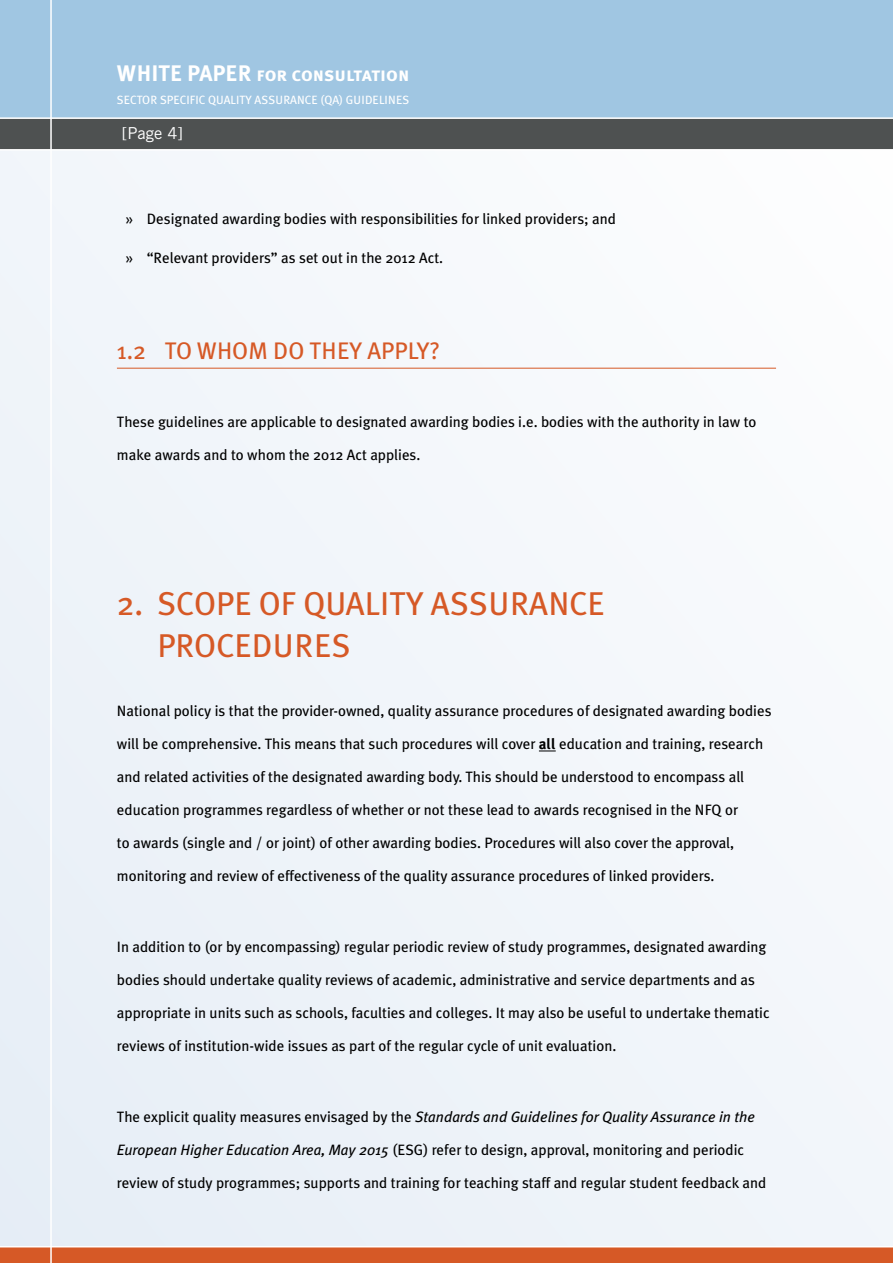
<style>
.page{position:relative;width:893px;height:1263px;background:#fff}
.page>*{position:absolute;margin:0;border:0;box-sizing:border-box;transform-origin:0 0}
.t1{font:33px/42px "Meta Plus";color:#d65926}
.t2{font:24px "Meta Plus";color:#d65926}
.t3{font:19.5px "Meta Plus Bold Caps";color:#fff}
.t4{font:16.5px "Trade Gothic";color:#fff}
.t5{font:15px "Meta Plus";color:#000}
.t6{font:italic 15px "Meta Plus";color:#000}
.t7{font:12px "Meta Plus";letter-spacing:.005em;color:#fff}
.s1{font-size:22.5px}
.s2{font-weight:700}
.s3{font-style:normal}
.s4{font-style:italic}
</style>
<div class="page">
<div style="left:0;top:133px;width:893px;height:1130px;background:#f1f5fa"></div>
<div style="left:0;top:0;width:893px;height:128px;background:#a0c6e2"></div>
<svg style="left:0;top:117px;width:893px;height:34px"></svg>
<svg style="left:0;top:1246px;width:893px;height:17px"></svg>
<hr style="left:50px;top:0;width:2px;height:1263px;background:#fff">
<hr style="left:117px;top:368px;width:659px;height:1px;background:#d65926">
<svg style="left:539px;top:751px;width:17px;height:1px"></svg>
<h3 class="t3" style="left:117px;top:63px;width:294px"><span class="s1">WHITE PAPER</span> for consultation</h3>
<p class="t7" style="left:117px;top:93px;width:294px">SECTOR SPECIFIC QUALITY ASSURANCE (QA) GUIDELINES</p>
<p class="t4" style="left:122px;top:124px;width:62px">[Page 4]</p>
<p class="t5" style="left:125px;top:211px;width:492px">» Designated awarding bodies with responsibilities for linked providers; and</p>
<p class="t5" style="left:125px;top:249px;width:319px">» “Relevant providers” as set out in the 2012 Act.</p>
<h2 class="t2" style="left:117px;top:337px;width:325px">1.2 TO WHOM DO THEY APPLY?</h2>
<p class="t5" style="left:117px;top:413px;width:641px">These guidelines are applicable to designated awarding bodies i.e. bodies with the authority in law to</p>
<p class="t5" style="left:117px;top:446px;width:305px">make awards and to whom the 2012 Act applies.</p>
<h1 class="t1" style="left:157px;top:582px;width:449px;text-indent:-40px">2. SCOPE OF QUALITY ASSURANCE<br>PROCEDURES</h1>
<p class="t5" style="left:117px;top:702px;width:656px">National policy is that the provider-owned, quality assurance procedures of designated awarding bodies</p>
<p class="t5" style="left:117px;top:735px;width:648px">will be comprehensive. This means that such procedures will cover <span class="s2">all</span> education and training, research</p>
<p class="t5" style="left:117px;top:768px;width:629px">and related activities of the designated awarding body. This should be understood to encompass all</p>
<p class="t5" style="left:117px;top:801px;width:623px">education programmes regardless of whether or not these lead to awards recognised in the NFQ or</p>
<p class="t5" style="left:117px;top:834px;width:619px">to awards (single and / or joint) of other awarding bodies. Procedures will also cover the approval,</p>
<p class="t5" style="left:117px;top:867px;width:599px">monitoring and review of effectiveness of the quality assurance procedures of linked providers.</p>
<p class="t5" style="left:117px;top:938px;width:651px">In addition to (or by encompassing) regular periodic review of study programmes, designated awarding</p>
<p class="t5" style="left:117px;top:971px;width:640px">bodies should undertake quality reviews of academic, administrative and service departments and as</p>
<p class="t5" style="left:117px;top:1004px;width:654px">appropriate in units such as schools, faculties and colleges. It may also be useful to undertake thematic</p>
<p class="t5" style="left:117px;top:1037px;width:501px">reviews of institution-wide issues as part of the regular cycle of unit evaluation.</p>
<p class="t6" style="left:117px;top:1108px;width:639px"><span class="s3">The explicit quality measures envisaged by the</span> Standards and Guidelines for Quality Assurance in the</p>
<p class="t5" style="left:117px;top:1141px;width:629px"><span class="s4">European Higher Education Area, May 2015</span> (ESG) refer to design, approval, monitoring and periodic</p>
<p class="t5" style="left:117px;top:1174px;width:651px">review of study programmes; supports and training for teaching staff and regular student feedback and</p>
</div>
